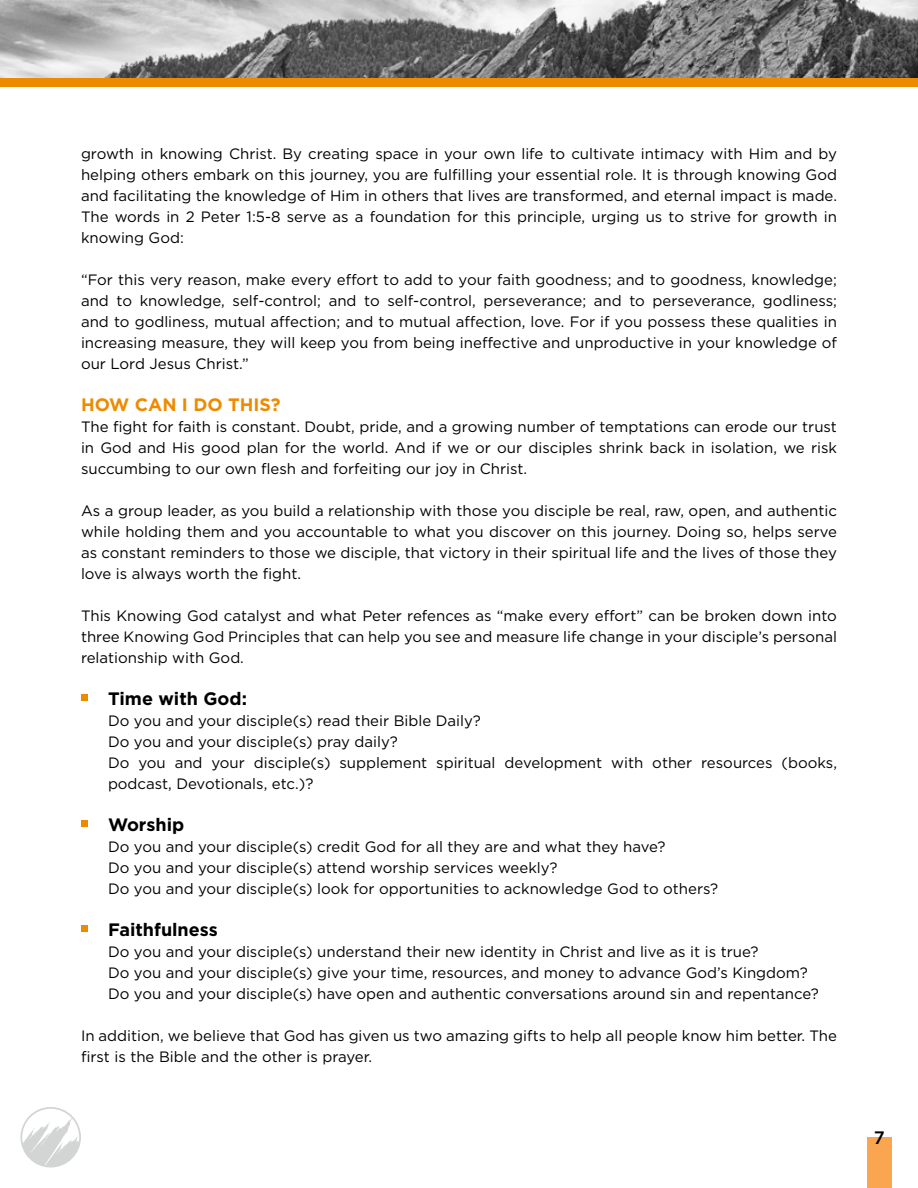
<style>
.page{position:relative;width:918px;height:1188px;background:#fff}
.page>*{position:absolute;margin:0;border:0;box-sizing:border-box;transform-origin:0 0}
.t1{font:700 18px "Gotham";color:#000}
.t2{font:700 18px "Gotham";color:#ed8b00}
.t3{font:500 18px "Gotham";color:#000}
.t4{font:15px/21px "Gotham";color:#000;text-align:justify}
</style>
<div class="page">
<div style="left:867px;top:1137px;width:24px;height:51px;background:#faa54f"></div>
<img style="left:0;top:0;width:918px;height:79px">
<div style="left:0;top:79px;width:918px;height:8px;background:#ed8b00"></div>
<svg style="left:20px;top:1107px;width:61px;height:61px"></svg>
<div style="left:81px;top:694px;width:7px;height:7px;background:#ed8b00"></div>
<div style="left:81px;top:821px;width:7px;height:6px;background:#ed8b00"></div>
<div style="left:81px;top:925px;width:7px;height:7px;background:#ed8b00"></div>
<p class="t4" style="left:81px;top:143px;width:758px">growth in knowing Christ. By creating space in your own life to cultivate intimacy with Him and by helping others embark on this journey, you are fulfilling your essential role. It is through knowing God and facilitating the knowledge of Him in others that lives are transformed, and eternal impact is made.<br>The words in 2 Peter 1:5-8 serve as a foundation for this principle, urging us to strive for growth in knowing God:</p>
<p class="t4" style="left:81px;top:269px;width:757px">“For this very reason, make every effort to add to your faith goodness; and to goodness, knowledge; and to knowledge, self-control; and to self-control, perseverance; and to perseverance, godliness; and to godliness, mutual affection; and to mutual affection, love. For if you possess these qualities in increasing measure, they will keep you from being ineffective and unproductive in your knowledge of our Lord Jesus Christ.”</p>
<p class="t2" style="left:81px;top:393px;width:201px">HOW CAN I DO THIS?</p>
<p class="t4" style="left:81px;top:416px;width:758px">The fight for faith is constant. Doubt, pride, and a growing number of temptations can erode our trust in God and His good plan for the world. And if we or our disciples shrink back in isolation, we risk succumbing to our own flesh and forfeiting our joy in Christ.</p>
<p class="t4" style="left:81px;top:500px;width:758px">As a group leader, as you build a relationship with those you disciple be real, raw, open, and authentic while holding them and you accountable to what you discover on this journey. Doing so, helps serve as constant reminders to those we disciple, that victory in their spiritual life and the lives of those they love is always worth the fight.</p>
<p class="t4" style="left:81px;top:605px;width:758px">This Knowing God catalyst and what Peter refences as “make every effort” can be broken down into three Knowing God Principles that can help you see and measure life change in your disciple’s personal relationship with God.</p>
<p class="t1" style="left:108px;top:687px;width:141px">Time with God:</p>
<p class="t4" style="left:108px;top:710px;width:731px;text-align:left">Do you and your disciple(s) read their Bible Daily?<br>Do you and your disciple(s) pray daily?<br>Do you and your disciple(s) supplement spiritual development with other resources (books, podcast, Devotionals, etc.)?</p>
<p class="t1" style="left:108px;top:813px;width:78px">Worship</p>
<p class="t4" style="left:108px;top:836px;width:612px;text-align:left">Do you and your disciple(s) credit God for all they are and what they have?<br>Do you and your disciple(s) attend worship services weekly?<br>Do you and your disciple(s) look for opportunities to acknowledge God to others?</p>
<p class="t1" style="left:108px;top:918px;width:111px">Faithfulness</p>
<p class="t4" style="left:108px;top:941px;width:712px;text-align:left">Do you and your disciple(s) understand their new identity in Christ and live as it is true?<br>Do you and your disciple(s) give your time, resources, and money to advance God’s Kingdom?<br>Do you and your disciple(s) have open and authentic conversations around sin and repentance?</p>
<p class="t4" style="left:81px;top:1025px;width:757px">In addition, we believe that God has given us two amazing gifts to help all people know him better. The first is the Bible and the other is prayer.</p>
<p class="t3" style="left:874px;top:1125px;width:12px">7</p>
</div>
